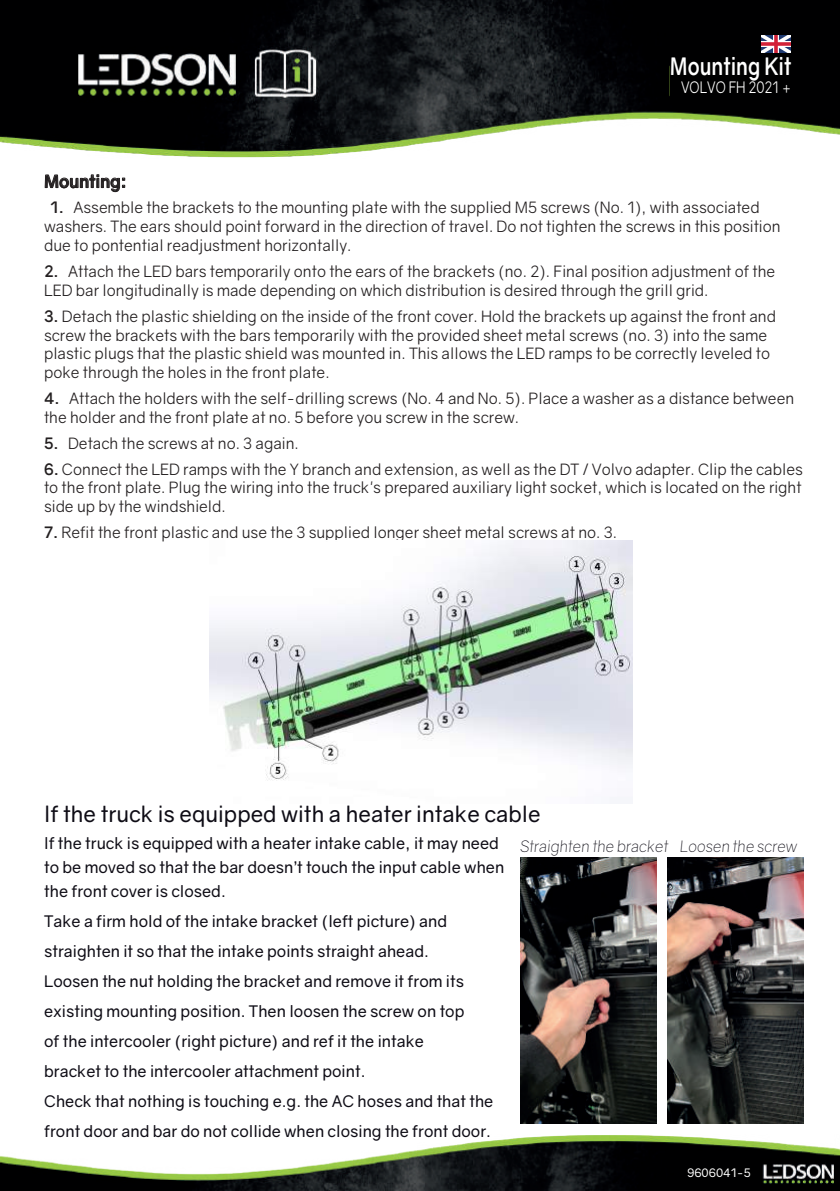
<style>
.page{position:relative;width:840px;height:1191px;background:#fff}
.page>*{position:absolute;margin:0;border:0;box-sizing:border-box;transform-origin:0 0}
.t1{font:700 24px "Gravity";color:#fff;scale:.83 1}
.t2{font:22px "Gravity";color:#0e0c15}
.t3{font:700 17.2px "Gravity";color:#231f20}
.t4{font:16px/30px "Gravity";color:#0e0c15}
.t5{font:italic 300 16px "Gravity";color:#0e0c15}
.t6{font:16px "Gravity";color:#fff;scale:.83 1}
.t7{font:15.8px/18.8px "Gravity";color:#231f20}
.t8{font:11.8px "Gravity";color:#fff}
.s1{font-weight:700}
</style>
<div class="page">
<img style="left:0;top:1135px;width:839px;height:55px">
<img style="left:0;top:0;width:839px;height:158px">
<svg style="left:45px;top:174px;width:80px;height:19px"></svg>
<img style="left:667px;top:857px;width:135px;height:266px">
<img style="left:520px;top:857px;width:135px;height:266px">
<img style="left:209px;top:540px;width:423px;height:241px">
<img style="left:760px;top:35px;width:29px;height:18px">
<h1 class="t1" style="left:669px;top:51px;width:148px">Mounting Kit</h1>
<p class="t6" style="left:680px;top:77px;width:134px">VOLVO FH 2021 +</p>
<p class="t3" style="left:44px;top:171px;width:84px">Mounting:</p>
<p class="t7" style="left:44px;top:198px;width:737px;text-indent:6px"><span class="s1">1.</span> Assemble the brackets to the mounting plate with the supplied M5 screws (No. 1), with associated washers. The ears should point forward in the direction of travel. Do not tighten the screws in this position due to pontential readjustment horizontally.</p>
<p class="t7" style="left:44px;top:262px;width:732px"><span class="s1">2.</span> Attach the LED bars temporarily onto the ears of the brackets (no. 2). Final position adjustment of the<br>LED bar longitudinally is made depending on which distribution is desired through the grill grid.</p>
<p class="t7" style="left:44px;top:306px;width:733px"><span class="s1">3.</span> Detach the plastic shielding on the inside of the front cover. Hold the brackets up against the front and screw the brackets with the bars temporarily with the provided sheet metal screws (no. 3) into the same plastic plugs that the plastic shield was mounted in. This allows the LED ramps to be correctly leveled to poke through the holes in the front plate.</p>
<p class="t7" style="left:44px;top:389px;width:751px"><span class="s1">4.</span> Attach the holders with the self-drilling screws (No. 4 and No. 5). Place a washer as a distance between the holder and the front plate at no. 5 before you screw in the screw.</p>
<p class="t7" style="left:44px;top:434px;width:256px"><span class="s1">5.</span> Detach the screws at no. 3 again.</p>
<p class="t7" style="left:44px;top:459px;width:760px;text-align:justify"><span class="s1">6.</span> Connect the LED ramps with the Y branch and extension, as well as the DT / Volvo adapter. Clip the cables to the front plate. Plug the wiring into the truck's prepared auxiliary light socket, which is located on the right side up by the windshield.</p>
<p class="t7" style="left:44px;top:523px;width:574px"><span class="s1">7.</span> Refit the front plastic and use the 3 supplied longer sheet metal screws at no. 3.</p>
<h2 class="t2" style="left:44px;top:800px;width:497px">lf the truck is equipped with a heater intake cable</h2>
<p class="t5" style="left:519px;top:837px;width:278px">Straighten the bracket Loosen the screw</p>
<p class="t4" style="left:44px;top:831px;width:461px;line-height:24px">lf the truck is equipped with a heater intake cable, it may need to be moved so that the bar doesn’t touch the input cable when the front cover is closed.</p>
<p class="t4" style="left:44px;top:906px;width:450px">Take a firm hold of the intake bracket (left picture) and straighten it so that the intake points straight ahead.<br>Loosen the nut holding the bracket and remove it from its existing mounting position. Then loosen the screw on top<br>of the intercooler (right picture) and ref it the intake<br>bracket to the intercooler attachment point.<br>Check that nothing is touching e.g. the AC hoses and that the front door and bar do not collide when closing the front door.</p>
<p class="t8" style="left:686px;top:1165px;width:65px">9606041-5</p>
</div>
